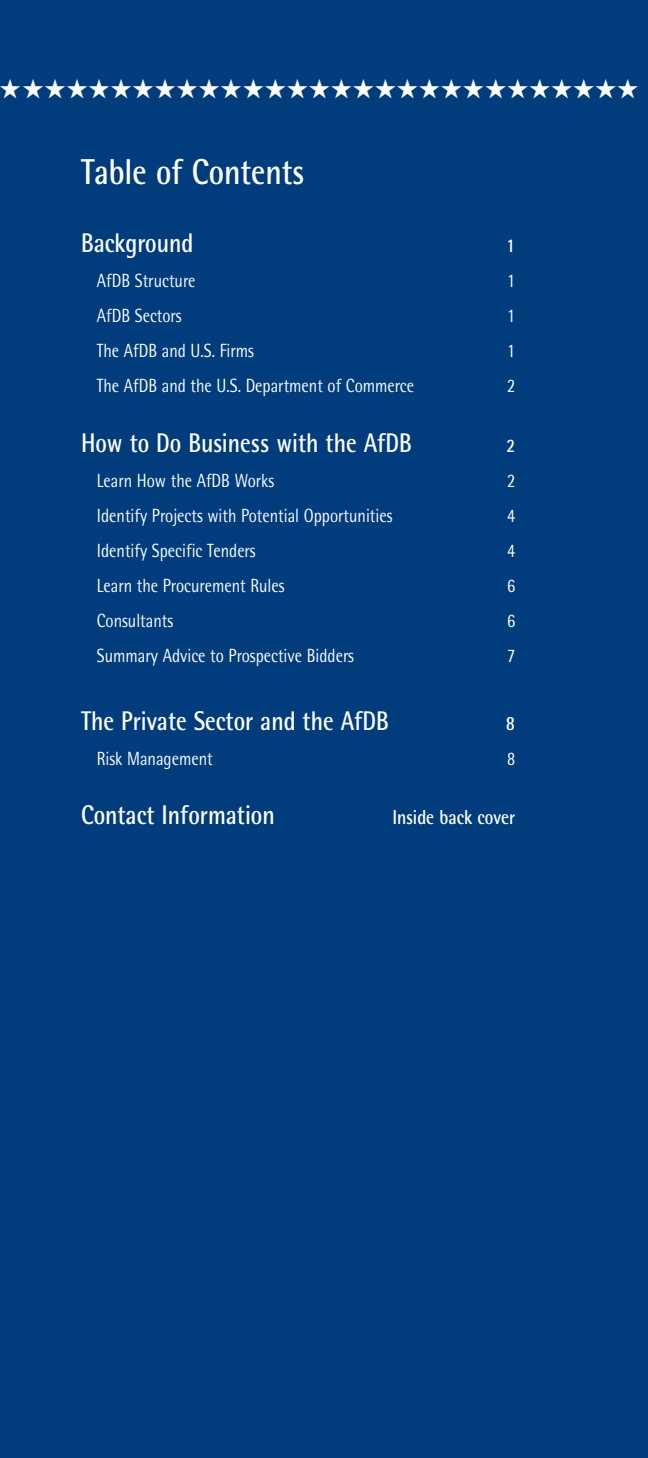
<style>
.page{position:relative;width:648px;height:1458px;background:#013d7d}
.page>*{position:absolute;margin:0;border:0;box-sizing:border-box;transform-origin:0 0}
.t1{font:700 36px "Rotis Semi Sans";color:#fff;scale:.85 1}
.t2{font:700 27px "Rotis Semi Sans";color:#fff;scale:.85 1}
.t3{font:27px "Zapf Dingbats";color:#fff}
.t4{font:700 20.25px "Rotis Semi Sans";color:#fff;scale:.85 1}
.t5{font:19.12px "Rotis Semi Sans";color:#fff;scale:.85 1}
.t6{font:700 19.12px "Rotis Semi Sans";color:#fff;scale:.85 1}
</style>
<div class="page">
<h2 class="t3" style="left:0;top:73px;width:640px">★★★★★★★★★★★★★★★★★★★★★★★★★★★★★</h2>
<h1 class="t1" style="left:81px;top:159px;width:264px">Table of Contents</h1>
<h2 class="t2" style="left:81px;top:233px;width:134px">Background</h2>
<p class="t6" style="left:507px;top:239px;width:12px">1</p>
<p class="t5" style="left:97px;top:274px;width:117px">AfDB Structure</p>
<p class="t5" style="left:507px;top:274px;width:11px">1</p>
<p class="t5" style="left:97px;top:309px;width:101px">AfDB Sectors</p>
<p class="t5" style="left:507px;top:309px;width:11px">1</p>
<p class="t5" style="left:97px;top:344px;width:186px">The AfDB and U.S. Firms</p>
<p class="t5" style="left:507px;top:344px;width:11px">1</p>
<p class="t5" style="left:97px;top:379px;width:375px">The AfDB and the U.S. Department of Commerce</p>
<p class="t5" style="left:507px;top:379px;width:11px">2</p>
<h2 class="t2" style="left:81px;top:433px;width:391px">How to Do Business with the AfDB</h2>
<p class="t6" style="left:507px;top:438px;width:12px">2</p>
<p class="t5" style="left:97px;top:473px;width:210px">Learn How the AfDB Works</p>
<p class="t5" style="left:507px;top:473px;width:11px">2</p>
<p class="t5" style="left:97px;top:509px;width:349px">Identify Projects with Potential Opportunities</p>
<p class="t5" style="left:507px;top:509px;width:11px">4</p>
<p class="t5" style="left:97px;top:544px;width:188px">Identify Specific Tenders</p>
<p class="t5" style="left:507px;top:544px;width:11px">4</p>
<p class="t5" style="left:97px;top:579px;width:222px">Learn the Procurement Rules</p>
<p class="t5" style="left:507px;top:579px;width:11px">6</p>
<p class="t5" style="left:97px;top:614px;width:91px">Consultants</p>
<p class="t5" style="left:507px;top:614px;width:11px">6</p>
<p class="t5" style="left:97px;top:649px;width:304px">Summary Advice to Prospective Bidders</p>
<p class="t5" style="left:507px;top:649px;width:11px">7</p>
<h2 class="t2" style="left:81px;top:711px;width:364px">The Private Sector and the AfDB</h2>
<p class="t4" style="left:506px;top:716px;width:12px">8</p>
<p class="t5" style="left:97px;top:752px;width:138px">Risk Management</p>
<p class="t5" style="left:507px;top:752px;width:11px">8</p>
<h2 class="t2" style="left:81px;top:806px;width:230px">Contact Information</h2>
<p class="t4" style="left:393px;top:810px;width:146px">Inside back cover</p>
</div>
